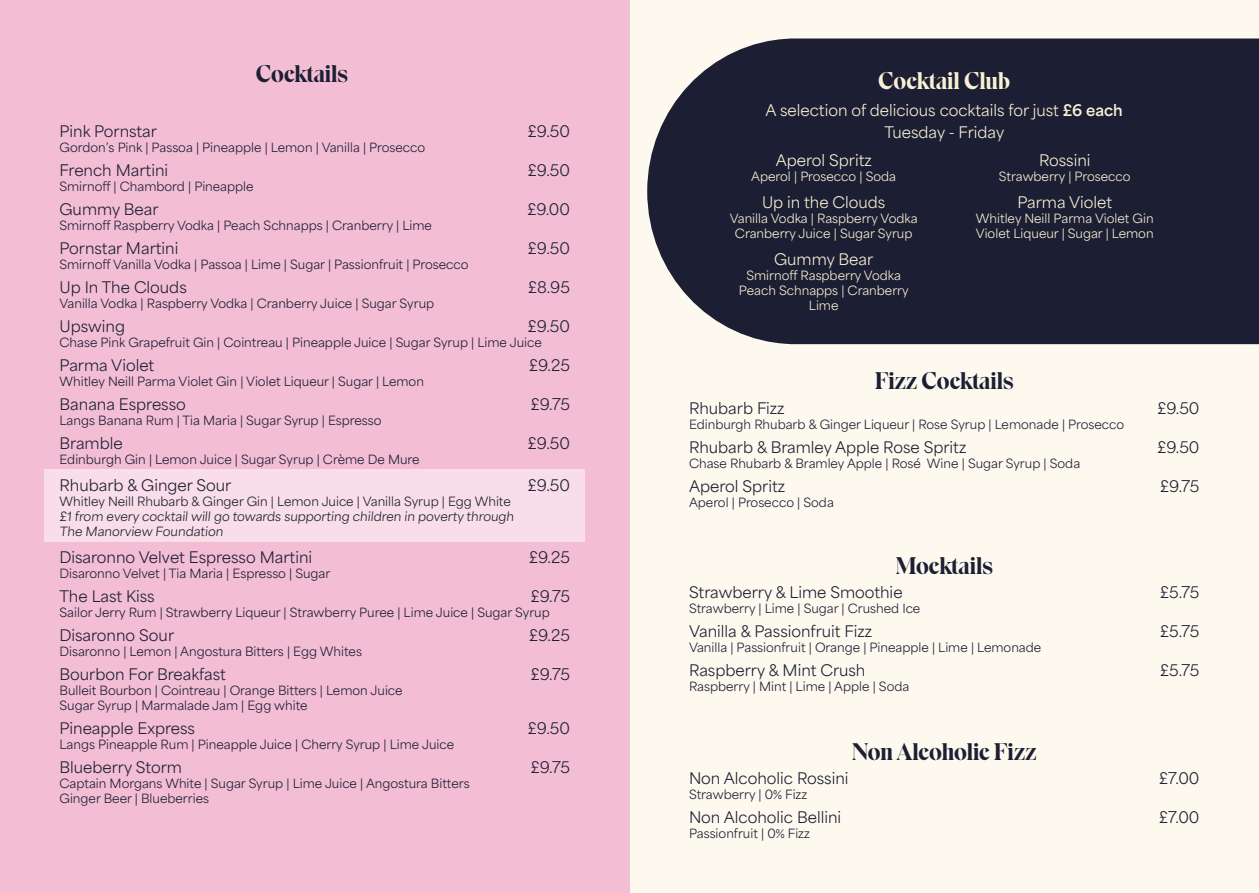
<style>
.page{position:relative;width:1259px;height:893px;background:#fdf9ef}
.page>*{position:absolute;margin:0;border:0;box-sizing:border-box;transform-origin:0 0}
.SECTION_HEADER_NEW{font:24px "Eksell Display Large";letter-spacing:-.005em;color:#1c1f33}
.SECTION_HEADER_NEW-2{font:24px "Eksell Display Large";letter-spacing:-.005em;color:#faf0d6}
.DRINK___PRICE_copy{font:15px "Area Normal";color:#1c1f33}
.DRINKS_DESCRIP{font:15px "Area Normal";color:#faf0d6}
.DRINKS_DESCRIP-2{font:12px/15px "Area Normal";color:#1c1f33}
.DRINKS_DESCRIP-3{font:12px/15px "Area Normal";color:#faf0d6;text-align:center}
.DRINK___PRICE_copy-2{font:12px "Area Normal";color:#1c1f33}
.s1{font-weight:700}
</style>
<div class="page">
<div style="left:0;top:0;width:629px;height:893px;background:#f3bed4"></div>
<div style="left:45px;top:469px;width:540px;height:73px;background:#f9dde8"></div>
<div style="left:647px;top:39px;width:612px;height:305px;background:#1c1f33"></div>
<p class="SECTION_HEADER_NEW" style="left:256px;top:60px;width:94px">Cocktails</p>
<p class="DRINK___PRICE_copy" style="left:60px;top:118px;width:99px">Pink Pornstar</p>
<p class="DRINK___PRICE_copy" style="left:528px;top:118px;width:44px">£9.50</p>
<p class="DRINK___PRICE_copy-2" style="left:60px;top:136px;width:367px">Gordon’s Pink | Passoa | Pineapple | Lemon | Vanilla | Prosecco</p>
<p class="DRINK___PRICE_copy" style="left:60px;top:157px;width:110px">French Martini</p>
<p class="DRINK___PRICE_copy" style="left:528px;top:157px;width:44px">£9.50</p>
<p class="DRINKS_DESCRIP-2" style="left:60px;top:177px;width:196px">Smirnoff | Chambord | Pineapple</p>
<p class="DRINK___PRICE_copy" style="left:60px;top:196px;width:101px">Gummy Bear</p>
<p class="DRINK___PRICE_copy" style="left:527px;top:196px;width:44px">£9.00</p>
<p class="DRINKS_DESCRIP-2" style="left:60px;top:216px;width:374px">Smirnoff Raspberry Vodka | Peach Schnapps | Cranberry | Lime</p>
<p class="DRINK___PRICE_copy" style="left:60px;top:235px;width:120px">Pornstar Martini</p>
<p class="DRINK___PRICE_copy" style="left:528px;top:235px;width:44px">£9.50</p>
<p class="DRINKS_DESCRIP-2" style="left:60px;top:255px;width:410px">Smirnoff Vanilla Vodka | Passoa | Lime | Sugar | Passionfruit | Prosecco</p>
<p class="DRINK___PRICE_copy" style="left:60px;top:274px;width:129px">Up In The Clouds</p>
<p class="DRINK___PRICE_copy" style="left:528px;top:274px;width:43px">£8.95</p>
<p class="DRINKS_DESCRIP-2" style="left:60px;top:294px;width:376px">Vanilla Vodka | Raspberry Vodka | Cranberry Juice | Sugar Syrup</p>
<p class="DRINK___PRICE_copy" style="left:60px;top:313px;width:67px">Upswing</p>
<p class="DRINK___PRICE_copy" style="left:528px;top:313px;width:44px">£9.50</p>
<p class="DRINKS_DESCRIP-2" style="left:60px;top:333px;width:484px">Chase Pink Grapefruit Gin | Cointreau | Pineapple Juice | Sugar Syrup | Lime Juice</p>
<p class="DRINK___PRICE_copy" style="left:60px;top:352px;width:96px">Parma Violet</p>
<p class="DRINK___PRICE_copy" style="left:529px;top:352px;width:42px">£9.25</p>
<p class="DRINKS_DESCRIP-2" style="left:60px;top:372px;width:366px">Whitley Neill Parma Violet Gin | Violet Liqueur | Sugar | Lemon</p>
<p class="DRINK___PRICE_copy" style="left:60px;top:391px;width:128px">Banana Espresso</p>
<p class="DRINK___PRICE_copy" style="left:531px;top:391px;width:41px">£9.75</p>
<p class="DRINKS_DESCRIP-2" style="left:60px;top:411px;width:323px">Langs Banana Rum | Tia Maria | Sugar Syrup | Espresso</p>
<p class="DRINK___PRICE_copy" style="left:60px;top:430px;width:65px">Bramble</p>
<p class="DRINK___PRICE_copy" style="left:528px;top:430px;width:44px">£9.50</p>
<p class="DRINKS_DESCRIP-2" style="left:60px;top:450px;width:362px">Edinburgh Gin | Lemon Juice | Sugar Syrup | Crème De Mure</p>
<p class="DRINK___PRICE_copy" style="left:60px;top:472px;width:173px">Rhubarb &amp; Ginger Sour</p>
<p class="DRINK___PRICE_copy" style="left:528px;top:472px;width:44px">£9.50</p>
<p class="DRINKS_DESCRIP-2" style="left:60px;top:492px;width:453px">Whitley Neill Rhubarb &amp; Ginger Gin | Lemon Juice | Vanilla Syrup | Egg White</p>
<p class="DRINKS_DESCRIP-2" style="left:60px;top:507px;width:458px">£1 from every cocktail will go towards supporting children in poverty through<br>The Manorview Foundation</p>
<p class="DRINK___PRICE_copy" style="left:60px;top:544px;width:254px">Disaronno Velvet Espresso Martini</p>
<p class="DRINK___PRICE_copy" style="left:529px;top:544px;width:42px">£9.25</p>
<p class="DRINKS_DESCRIP-2" style="left:60px;top:564px;width:272px">Disaronno Velvet | Tia Maria | Espresso | Sugar</p>
<p class="DRINK___PRICE_copy" style="left:60px;top:583px;width:97px">The Last Kiss</p>
<p class="DRINK___PRICE_copy" style="left:531px;top:583px;width:41px">£9.75</p>
<p class="DRINKS_DESCRIP-2" style="left:60px;top:603px;width:492px">Sailor Jerry Rum | Strawberry Liqueur | Strawberry Puree | Lime Juice | Sugar Syrup</p>
<p class="DRINK___PRICE_copy" style="left:60px;top:622px;width:116px">Disaronno Sour</p>
<p class="DRINK___PRICE_copy" style="left:529px;top:622px;width:42px">£9.25</p>
<p class="DRINKS_DESCRIP-2" style="left:60px;top:642px;width:304px">Disaronno | Lemon | Angostura Bitters | Egg Whites</p>
<p class="DRINK___PRICE_copy" style="left:60px;top:661px;width:168px">Bourbon For Breakfast</p>
<p class="DRINK___PRICE_copy" style="left:531px;top:661px;width:41px">£9.75</p>
<p class="DRINKS_DESCRIP-2" style="left:60px;top:681px;width:345px">Bulleit Bourbon | Cointreau | Orange Bitters | Lemon Juice<br>Sugar Syrup | Marmalade Jam | Egg white</p>
<p class="DRINK___PRICE_copy" style="left:60px;top:715px;width:137px">Pineapple Express</p>
<p class="DRINK___PRICE_copy" style="left:528px;top:715px;width:44px">£9.50</p>
<p class="DRINKS_DESCRIP-2" style="left:60px;top:735px;width:396px">Langs Pineapple Rum | Pineapple Juice | Cherry Syrup | Lime Juice</p>
<p class="DRINK___PRICE_copy" style="left:60px;top:754px;width:124px">Blueberry Storm</p>
<p class="DRINK___PRICE_copy" style="left:531px;top:754px;width:41px">£9.75</p>
<p class="DRINKS_DESCRIP-2" style="left:60px;top:774px;width:411px">Captain Morgans White | Sugar Syrup | Lime Juice | Angostura Bitters<br>Ginger Beer | Blueberries</p>
<p class="SECTION_HEADER_NEW-2" style="left:878px;top:67px;width:134px">Cocktail Club</p>
<p class="DRINKS_DESCRIP" style="left:765px;top:97px;width:359px">A selection of delicious cocktails for just <span class="s1">£6 each</span></p>
<p class="DRINKS_DESCRIP" style="left:884px;top:119px;width:121px">Tuesday - Friday</p>
<p class="DRINKS_DESCRIP" style="left:775px;top:147px;width:98px">Aperol Spritz</p>
<p class="DRINKS_DESCRIP-3" style="left:751px;top:167px;width:146px">Aperol | Prosecco | Soda</p>
<p class="DRINKS_DESCRIP" style="left:762px;top:189px;width:125px">Up in the Clouds</p>
<p class="DRINKS_DESCRIP-3" style="left:730px;top:209px;width:189px">Vanilla Vodka | Raspberry Vodka<br>Cranberry Juice | Sugar Syrup</p>
<p class="DRINKS_DESCRIP" style="left:774px;top:246px;width:101px">Gummy Bear</p>
<p class="DRINKS_DESCRIP-3" style="left:746px;top:266px;width:156px">Smirnoff Raspberry Vodka</p>
<p class="DRINKS_DESCRIP-3" style="left:739px;top:281px;width:171px">Peach Schnapps | Cranberry</p>
<p class="DRINKS_DESCRIP-3" style="left:809px;top:296px;width:31px">Lime</p>
<p class="DRINKS_DESCRIP" style="left:1039px;top:147px;width:53px">Rossini</p>
<p class="DRINKS_DESCRIP-3" style="left:999px;top:167px;width:133px">Strawberry | Prosecco</p>
<p class="DRINKS_DESCRIP" style="left:1017px;top:189px;width:96px">Parma Violet</p>
<p class="DRINKS_DESCRIP-3" style="left:976px;top:209px;width:179px;text-align:left">Whitley Neill Parma Violet Gin<br>Violet Liqueur | Sugar | Lemon</p>
<p class="SECTION_HEADER_NEW" style="left:874px;top:367px;width:140px">Fizz Cocktails</p>
<p class="DRINK___PRICE_copy" style="left:689px;top:395px;width:97px">Rhubarb Fizz</p>
<p class="DRINK___PRICE_copy" style="left:1157px;top:395px;width:44px">£9.50</p>
<p class="DRINKS_DESCRIP-2" style="left:689px;top:416px;width:437px">Edinburgh Rhubarb &amp; Ginger Liqueur | Rose Syrup | Lemonade | Prosecco</p>
<p class="DRINK___PRICE_copy" style="left:689px;top:434px;width:279px">Rhubarb &amp; Bramley Apple Rose Spritz</p>
<p class="DRINK___PRICE_copy" style="left:1157px;top:434px;width:44px">£9.50</p>
<p class="DRINKS_DESCRIP-2" style="left:689px;top:455px;width:393px">Chase Rhubarb &amp; Bramley Apple | Rosé Wine | Sugar Syrup | Soda</p>
<p class="DRINK___PRICE_copy" style="left:689px;top:473px;width:98px">Aperol Spritz</p>
<p class="DRINK___PRICE_copy" style="left:1160px;top:473px;width:41px">£9.75</p>
<p class="DRINKS_DESCRIP-2" style="left:689px;top:494px;width:146px">Aperol | Prosecco | Soda</p>
<p class="SECTION_HEADER_NEW" style="left:895px;top:552px;width:99px">Mocktails</p>
<p class="DRINK___PRICE_copy" style="left:689px;top:579px;width:215px">Strawberry &amp; Lime Smoothie</p>
<p class="DRINK___PRICE_copy" style="left:1160px;top:579px;width:41px">£5.75</p>
<p class="DRINKS_DESCRIP-2" style="left:689px;top:599px;width:233px">Strawberry | Lime | Sugar | Crushed Ice</p>
<p class="DRINK___PRICE_copy" style="left:689px;top:618px;width:185px">Vanilla &amp; Passionfruit Fizz</p>
<p class="DRINK___PRICE_copy" style="left:1160px;top:618px;width:41px">£5.75</p>
<p class="DRINKS_DESCRIP-2" style="left:689px;top:638px;width:354px">Vanilla | Passionfruit | Orange | Pineapple | Lime | Lemonade</p>
<p class="DRINK___PRICE_copy" style="left:689px;top:657px;width:178px">Raspberry &amp; Mint Crush</p>
<p class="DRINK___PRICE_copy" style="left:1160px;top:657px;width:41px">£5.75</p>
<p class="DRINKS_DESCRIP-2" style="left:689px;top:677px;width:222px">Raspberry | Mint | Lime | Apple | Soda</p>
<p class="SECTION_HEADER_NEW" style="left:852px;top:738px;width:186px">Non Alcoholic Fizz</p>
<p class="DRINK___PRICE_copy" style="left:689px;top:765px;width:161px">Non Alcoholic Rossini</p>
<p class="DRINK___PRICE_copy" style="left:1159px;top:765px;width:42px">£7.00</p>
<p class="DRINKS_DESCRIP-2" style="left:689px;top:785px;width:120px">Strawberry | 0% Fizz</p>
<p class="DRINK___PRICE_copy" style="left:689px;top:804px;width:154px">Non Alcoholic Bellini</p>
<p class="DRINK___PRICE_copy" style="left:1159px;top:804px;width:42px">£7.00</p>
<p class="DRINKS_DESCRIP-2" style="left:689px;top:824px;width:122px">Passionfruit | 0% Fizz</p>
</div>
